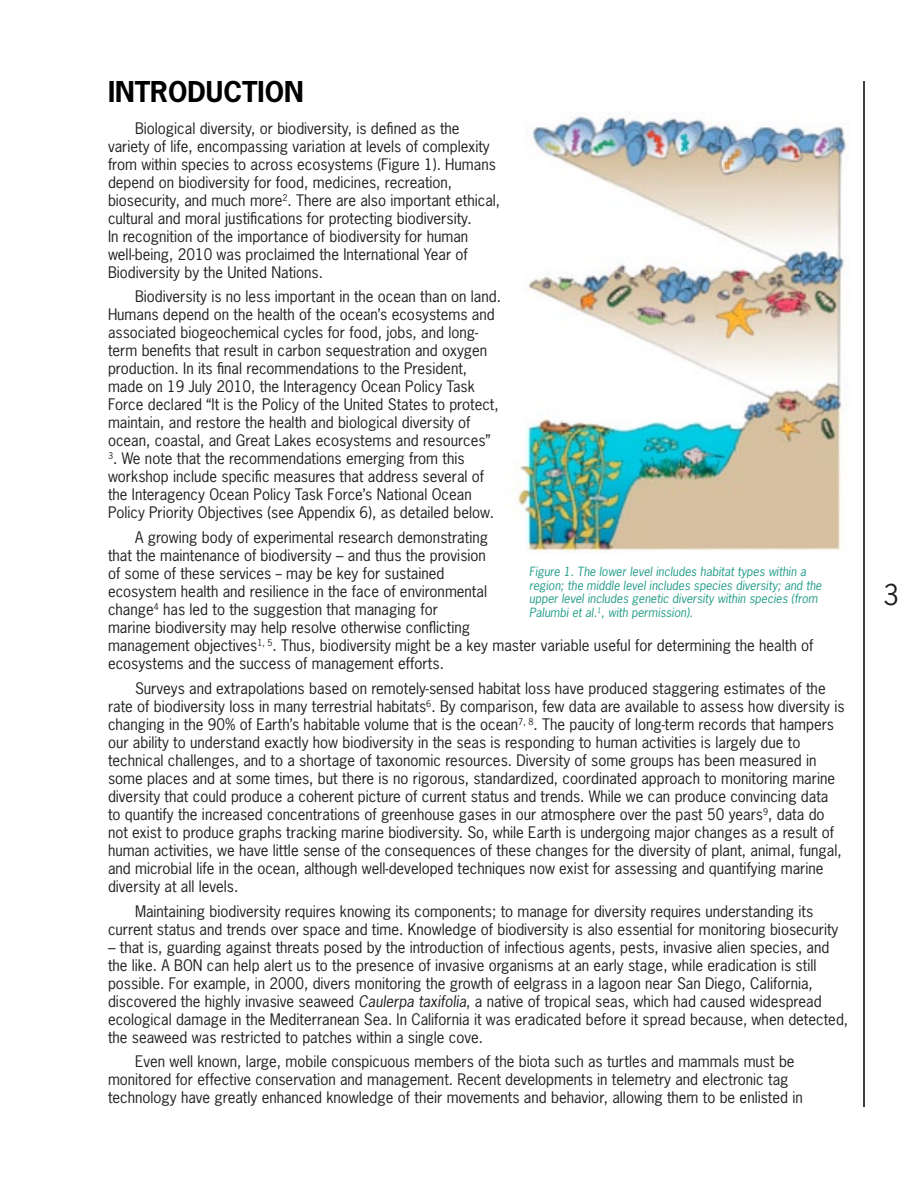
<style>
.page{position:relative;width:918px;height:1188px;background:#fff}
.page>*{position:absolute;margin:0;border:0;box-sizing:border-box;transform-origin:0 0}
.Head_1{font:700 27px "News Gothic Std";color:#000}
.Page_Number{font:27px "News Gothic Std";color:#231f20}
.t1{font:15px/18px "News Gothic Std";color:#231f20}
.Captions{font:italic 12px/13.5px "News Gothic Std";color:#249d89}
.s1{font-style:italic}
</style>
<div class="page">
<hr style="left:863px;top:81px;width:2px;height:1026px;background:#000">
<img style="left:517px;top:114px;width:330px;height:439px">
<p class="Head_1" style="left:108px;top:74px;width:197px">INTRODUCTION</p>
<p class="t1" style="left:108px;top:119px;width:394px;text-indent:27px">Biological diversity, or biodiversity, is defined as the variety of life, encompassing variation at levels of complexity from within species to across ecosystems (Figure 1). Humans depend on biodiversity for food, medicines, recreation, biosecurity, and much more<sup>2</sup>. There are also important ethical, cultural and moral justifications for protecting biodiversity.<br>In recognition of the importance of biodiversity for human well-being, 2010 was proclaimed the International Year of Biodiversity by the United Nations.</p>
<p class="t1" style="left:108px;top:287px;width:395px;text-indent:27px">Biodiversity is no less important in the ocean than on land.<br>Humans depend on the health of the ocean’s ecosystems and associated biogeochemical cycles for food, jobs, and long&shy;term benefits that result in carbon sequestration and oxygen production. In its final recommendations to the President, made on 19 July 2010, the Interagency Ocean Policy Task Force declared “It is the Policy of the United States to protect, maintain, and restore the health and biological diversity of ocean, coastal, and Great Lakes ecosystems and resources”</p>
<p class="t1" style="left:108px;top:449px;width:388px"><sup>3</sup>. We note that the recommendations emerging from this workshop include specific measures that address several of the Interagency Ocean Policy Task Force’s National Ocean Policy Priority Objectives (see Appendix 6), as detailed below.</p>
<p class="t1" style="left:108px;top:528px;width:707px;text-indent:27px">A growing body of experimental research demonstrating<br>that the maintenance of biodiversity – and thus the provision<br>of some of these services -- may be key for sustained<br>ecosystem health and resilience in the face of environmental<br>change<sup>4</sup> has led to the suggestion that managing for<br>marine biodiversity may help resolve otherwise conflicting<br>management objectives<sup>1,</sup> <sup>5</sup>. Thus, biodiversity might be a key master variable useful for determining the health of ecosystems and the success of management efforts.</p>
<p class="t1" style="left:108px;top:679px;width:738px;text-indent:27px">Surveys and extrapolations based on remotely-sensed habitat loss have produced staggering estimates of the rate of biodiversity loss in many terrestrial habitats<sup>6</sup>. By comparison, few data are available to assess how diversity is changing in the 90% of Earth’s habitable volume that is the ocean<sup>7,</sup> <sup>8</sup>. The paucity of long-term records that hampers our ability to understand exactly how biodiversity in the seas is responding to human activities is largely due to technical challenges, and to a shortage of taxonomic resources. Diversity of some groups has been measured in some places and at some times, but there is no rigorous, standardized, coordinated approach to monitoring marine diversity that could produce a coherent picture of current status and trends. While we can produce convincing data to quantify the increased concentrations of greenhouse gases in our atmosphere over the past 50 years<sup>9</sup>, data do not exist to produce graphs tracking marine biodiversity. So, while Earth is undergoing major changes as a result of human activities, we have little sense of the consequences of these changes for the diversity of plant, animal, fungal, and microbial life in the ocean, although well-developed techniques now exist for assessing and quantifying marine diversity at all levels.</p>
<p class="t1" style="left:108px;top:902px;width:732px;text-align:center">Maintaining biodiversity requires knowing its components; to manage for diversity requires understanding its<br>current status and trends over space and time. Knowledge of biodiversity is also essential for monitoring biosecurity</p>
<p class="t1" style="left:108px;top:938px;width:742px">– that is, guarding against threats posed by the introduction of infectious agents, pests, invasive alien species, and the like. A BON can help alert us to the presence of invasive organisms at an early stage, while eradication is still possible. For example, in 2000, divers monitoring the growth of eelgrass in a lagoon near San Diego, California, discovered the highly invasive seaweed <span class="s1">Caulerpa taxifolia</span>, a native of tropical seas, which had caused widespread ecological damage in the Mediterranean Sea. In California it was eradicated before it spread because, when detected, the seaweed was restricted to patches within a single cove.</p>
<p class="t1" style="left:108px;top:1052px;width:696px;text-indent:27px">Even well known, large, mobile conspicuous members of the biota such as turtles and mammals must be monitored for effective conservation and management. Recent developments in telemetry and electronic tag technology have greatly enhanced knowledge of their movements and behavior, allowing them to be enlisted in</p>
<p class="Captions" style="left:529px;top:565px;width:294px">Figure 1. The lower level includes habitat types within a region; the middle level includes species diversity; and the upper level includes genetic diversity within species (from Palumbi et al.<sup>1</sup>, with permission).</p>
<p class="Page_Number" style="left:883px;top:577px;width:17px">3</p>
</div>
